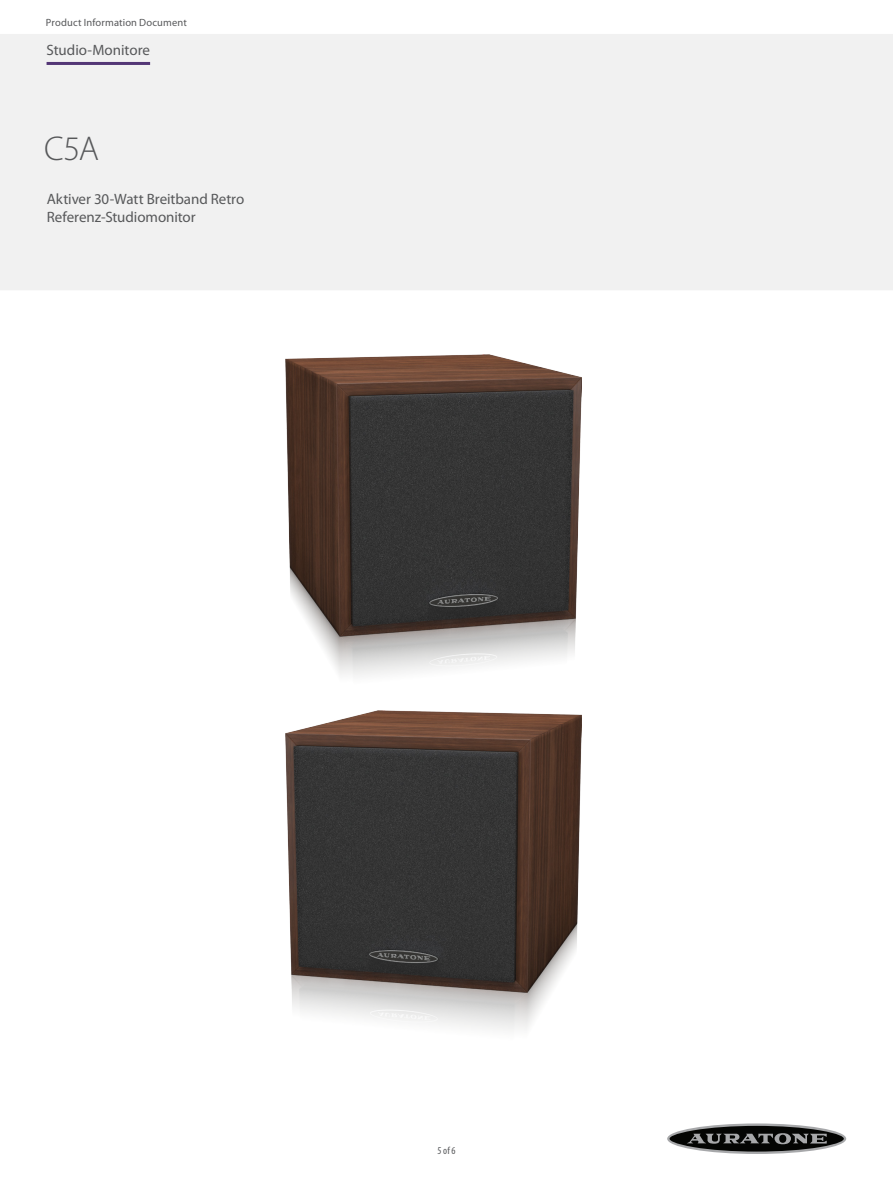
<style>
.page{position:relative;width:893px;height:1188px;background:#fff}
.page>*{position:absolute;margin:0;border:0;box-sizing:border-box;transform-origin:0 0}
.t1{font:300 34.5px "Myriad Pro";color:#57585a}
.t2{font:15px/18px "Myriad Pro";letter-spacing:-.005em;color:#57585a}
.t3{font:10.5px "Myriad Pro";letter-spacing:.015em;color:#57585a}
.t4{font:condensed 10.5px "Myriad Pro";color:#57585a}
</style>
<div class="page">
<img style="left:0;top:34px;width:893px;height:1120px">
<img style="left:286px;top:355px;width:296px;height:330px">
<img style="left:285px;top:710px;width:297px;height:330px">
<hr style="left:47px;top:62px;width:103px;height:3px;background:#533676">
<svg style="left:667px;top:1123px;width:179px;height:31px"></svg>
<svg style="left:670px;top:1126px;width:174px;height:26px;background:#4f5050"></svg>
<p class="t3" style="left:46px;top:16px;width:142px">Product Information Document</p>
<p class="t2" style="left:47px;top:40px;width:105px">Studio-Monitore</p>
<h1 class="t1" style="left:44px;top:130px;width:56px">C5A</h1>
<p class="t2" style="left:47px;top:190px;width:199px">Aktiver 30-Watt Breitband Retro<br>Referenz-Studiomonitor</p>
<p class="t4" style="left:437px;top:1144px;width:20px">5 of 6</p>
</div>
